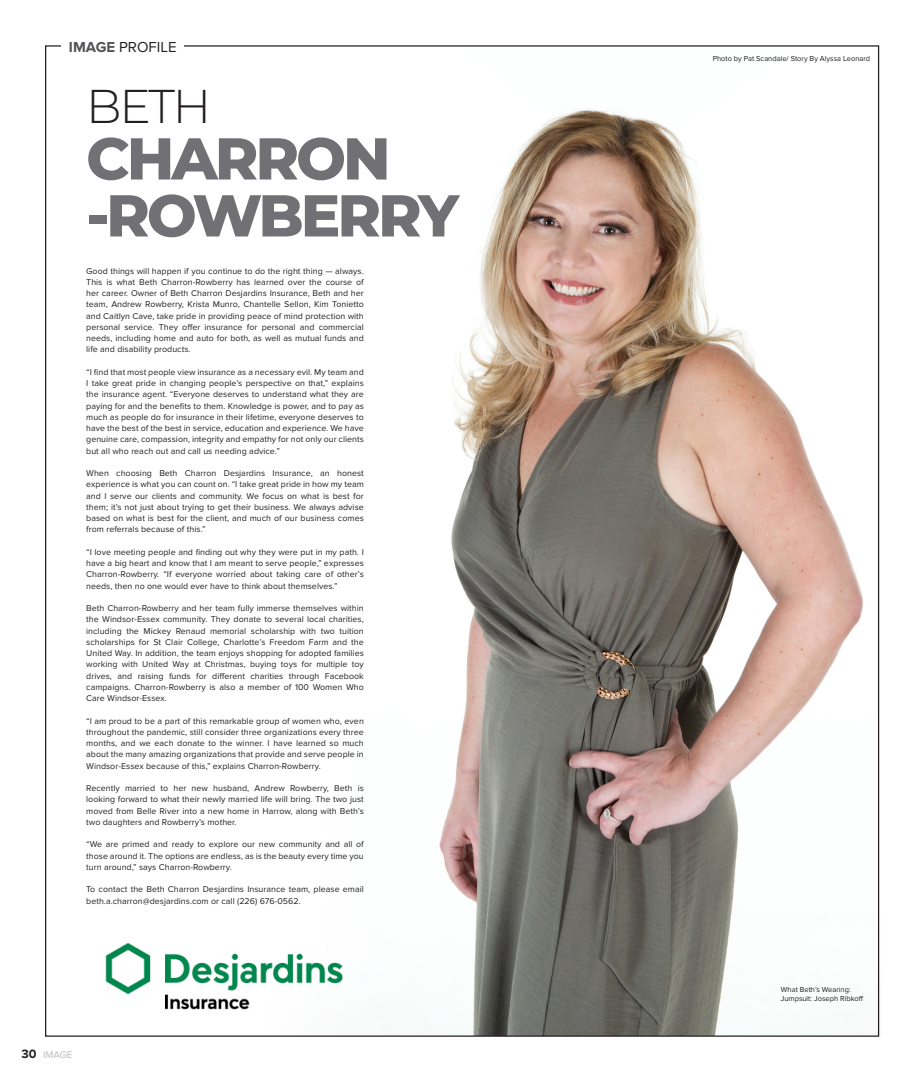
<style>
.page{position:relative;width:923px;height:1080px;background:#fff}
.page>*{position:absolute;margin:0;border:0;box-sizing:border-box;transform-origin:0 0}
.t1{font:800 58.88px "Montserrat";letter-spacing:-.05em;color:#717074}
.t2{font:300 47.12px "Montserrat";color:#231f20}
.t3{font:15px "Lincoln Proxima Nova";color:#231f20}
.t4{font:10px "Lincoln Proxima Nova";color:#bcbdc0}
.t5{font:8.75px/11.2px "Lincoln Proxima Nova";letter-spacing:.01em;color:#231f20;text-align:justify}
.t6{font:7.5px "Lincoln Proxima Nova";color:#231f20}
.s1{font-weight:700;color:#545257}
.s2{font-weight:700;font-size:12.5px;color:#231f20}
</style>
<div class="page">
<img style="left:439px;top:47px;width:441px;height:989px">
<img style="left:105px;top:942px;width:238px;height:68px">
<p class="t3" style="left:69px;top:38px;width:109px"><span class="s1">IMAGE</span> PROFILE</p>
<p class="t2" style="left:86px;top:74px;width:126px">BETH</p>
<p class="t1" style="left:86px;top:115px;width:306px">CHARRON</p>
<p class="t1" style="left:86px;top:172px;width:374px">-ROWBERRY</p>
<p class="t5" style="left:86px;top:265px;width:279px">Good things will happen if you continue to do the right thing — always.<br>This is what Beth Charron-Rowberry has learned over the course of her career. Owner of Beth Charron Desjardins Insurance, Beth and her team, Andrew Rowberry, Krista Munro, Chantelle Sellon, Kim Tonietto and Caitlyn Cave, take pride in providing peace of mind protection with personal service. They offer insurance for personal and commercial needs, including home and auto for both, as well as mutual funds and life and disability products.</p>
<p class="t5" style="left:86px;top:366px;width:279px">“I find that most people view insurance as a necessary evil. My team and I take great pride in changing people’s perspective on that,” explains the insurance agent. “Everyone deserves to understand what they are paying for and the benefits to them. Knowledge is power, and to pay as much as people do for insurance in their lifetime, everyone deserves to have the best of the best in service, education and experience. We have genuine care, compassion, integrity and empathy for not only our clients but all who reach out and call us needing advice.”</p>
<p class="t5" style="left:86px;top:468px;width:279px">When choosing Beth Charron Desjardins Insurance, an honest experience is what you can count on. “I take great pride in how my team and I serve our clients and community. We focus on what is best for them; it’s not just about trying to get their business. We always advise based on what is best for the client, and much of our business comes from referrals because of this.”</p>
<p class="t5" style="left:86px;top:546px;width:279px">“I love meeting people and finding out why they were put in my path. I have a big heart and know that I am meant to serve people,” expresses Charron-Rowberry. “If everyone worried about taking care of other’s needs, then no one would ever have to think about themselves.”</p>
<p class="t5" style="left:86px;top:603px;width:279px">Beth Charron-Rowberry and her team fully immerse themselves within the Windsor-Essex community. They donate to several local charities, including the Mickey Renaud memorial scholarship with two tuition scholarships for St Clair College, Charlotte’s Freedom Farm and the United Way. In addition, the team enjoys shopping for adopted families working with United Way at Christmas, buying toys for multiple toy drives, and raising funds for different charities through Facebook campaigns. Charron-Rowberry is also a member of 100 Women Who Care Windsor-Essex.</p>
<p class="t5" style="left:86px;top:715px;width:279px">“I am proud to be a part of this remarkable group of women who, even throughout the pandemic, still consider three organizations every three months, and we each donate to the winner. I have learned so much about the many amazing organizations that provide and serve people in Windsor-Essex because of this,” explains Charron-Rowberry.</p>
<p class="t5" style="left:86px;top:783px;width:279px">Recently married to her new husband, Andrew Rowberry, Beth is looking forward to what their newly married life will bring. The two just moved from Belle River into a new home in Harrow, along with Beth’s two daughters and Rowberry’s mother.</p>
<p class="t5" style="left:86px;top:839px;width:279px">“We are primed and ready to explore our new community and all of those around it. The options are endless, as is the beauty every time you turn around,” says Charron-Rowberry.</p>
<p class="t5" style="left:86px;top:884px;width:279px">To contact the Beth Charron Desjardins Insurance team, please email beth.a.charron@desjardins.com or call (226) 676-0562.</p>
<p class="t4" style="left:22px;top:1049px;width:53px"><span class="s2">30</span> IMAGE</p>
<p class="t6" style="left:712px;top:54px;width:159px">Photo by Pat Scandale/ Story By Alyssa Leonard</p>
<p class="t6" style="left:781px;top:985px;width:71px">What Beth’s Wearing:</p>
<p class="t6" style="left:781px;top:994px;width:84px">Jumpsuit: Joseph Ribkoff</p>
</div>
